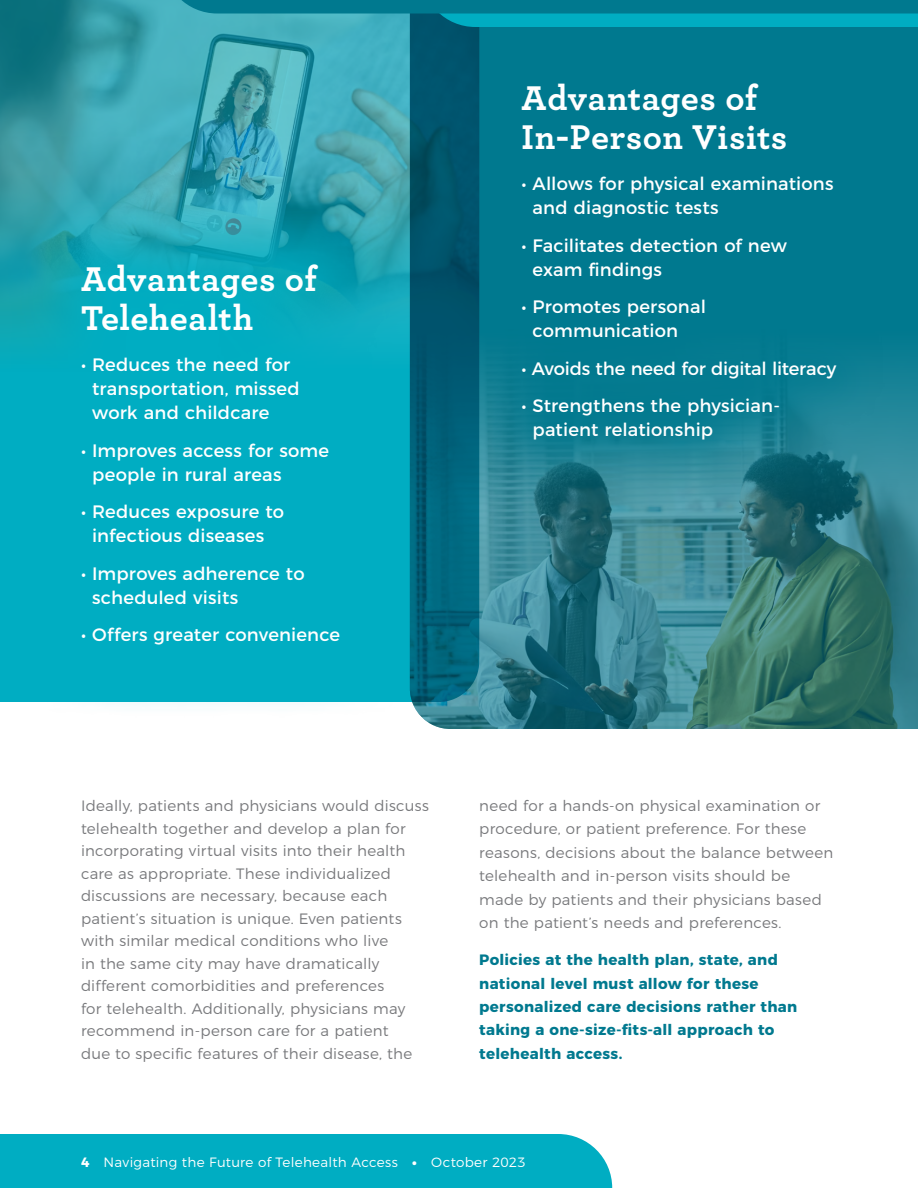
<style>
.page{position:relative;width:918px;height:1188px;background:#fff}
.page>*{position:absolute;margin:0;border:0;box-sizing:border-box;transform-origin:0 0}
.t1{font:700 36px/39px "Archer";letter-spacing:.015em;color:#fff}
.t2{font:18px/24px "Montserrat";letter-spacing:.01em;color:#fff}
.t3{font:18px "Montserrat";letter-spacing:-.01em;color:#fff}
.t4{font:300 15px/22.5px "Montserrat";letter-spacing:.015em;color:#77787b}
.t5{font:700 15px/23.4px "Montserrat";letter-spacing:.02em;color:#00798f}
.t6{font:300 13.5px "Montserrat";letter-spacing:.02em;color:#fff}
.s1{font-weight:700}
.s2{font-weight:800}
</style>
<div class="page">
<img style="left:0;top:0;width:410px;height:386px">
<svg style="left:410px;top:27px;width:508px;height:303px;fill:#00798f"></svg>
<img style="left:413px;top:330px;width:505px;height:399px">
<div style="left:0;top:1134px;width:612px;height:54px;background:#00adc2"></div>
<svg style="left:163px;top:0;width:755px;height:27px"></svg>
<svg style="left:473px;top:127px;width:412px;height:361px;fill:#00798f"></svg>
<svg style="left:7px;top:190px;width:406px;height:515px;fill:#00adc2"></svg>
<h1 class="t1" style="left:81px;top:257px;width:237px">Advantages of<br>Telehealth</h1>
<p class="t2" style="left:92px;top:351px;width:209px;text-indent:-11px">• Reduces the need for transportation, missed work and childcare</p>
<p class="t2" style="left:92px;top:437px;width:239px;text-indent:-11px">• Improves access for some people in rural areas</p>
<p class="t2" style="left:81px;top:498px;width:205px;text-align:center">• Reduces exposure to infectious diseases</p>
<p class="t2" style="left:92px;top:560px;width:214px;text-indent:-11px">• Improves adherence to scheduled visits</p>
<p class="t2" style="left:81px;top:621px;width:261px">• Offers greater convenience</p>
<h1 class="t1" style="left:521px;top:76px;width:268px">Advantages of<br>In-Person Visits</h1>
<p class="t2" style="left:533px;top:170px;width:302px;text-indent:-11px">• Allows for physical examinations and diagnostic tests</p>
<p class="t2" style="left:533px;top:232px;width:256px;text-indent:-11px">• Facilitates detection of new exam findings</p>
<p class="t2" style="left:533px;top:293px;width:175px;text-indent:-11px">• Promotes personal communication</p>
<p class="t3" style="left:521px;top:354px;width:317px">• Avoids the need for digital literacy</p>
<p class="t2" style="left:533px;top:392px;width:249px;text-indent:-11px">• Strengthens the physician&shy;patient relationship</p>
<p class="t4" style="left:81px;top:793px;width:349px">Ideally, patients and physicians would discuss telehealth together and develop a plan for incorporating virtual visits into their health care as appropriate. These individualized discussions are necessary, because each patient’s situation is unique. Even patients with similar medical conditions who live<br>in the same city may have dramatically different comorbidities and preferences<br>for telehealth. Additionally, physicians may recommend in-person care for a patient<br>due to specific features of their disease, the</p>
<p class="t4" style="left:479px;top:793px;width:356px;line-height:23.4px">need for a hands-on physical examination or procedure, or patient preference. For these reasons, decisions about the balance between telehealth and in-person visits should be made by patients and their physicians based on the patient’s needs and preferences.</p>
<p class="t5" style="left:479px;top:947px;width:320px">Policies at the health plan, state, and national level must allow for these personalized care decisions rather than taking a one-size-fits-all approach to telehealth access.</p>
<p class="t6" style="left:81px;top:1152px;width:446px"><span class="s1">4</span> Navigating the Future of Telehealth Access <span class="s2">•</span> October 2023</p>
</div>
